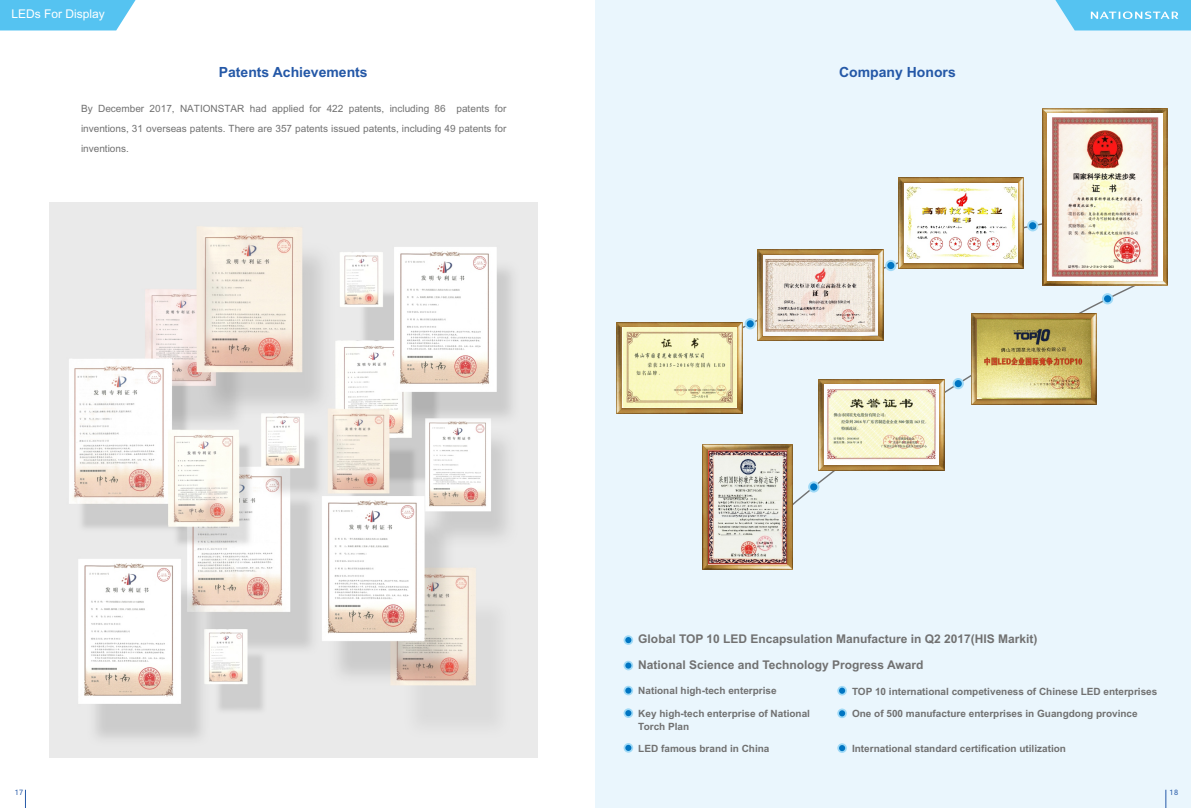
<style>
.page{position:relative;width:1191px;height:808px;background:#fff}
.page>*{position:absolute;margin:0;border:0;box-sizing:border-box;transform-origin:0 0}
.t1{font:700 14px "Arial";color:#2458a7}
.t2{font:700 12px "Arial";color:#717171}
.t3{font:12px "Arial";color:#fff}
.t4{font:700 10px/13.4px "Arial";color:#717171}
.t5{font:10px/20.1px "Arial Unicode MS";color:#717171;text-align:justify}
.t6{font:7px "Microsoft Ya Hei";color:#2458a7}
</style>
<div class="page">
<div style="left:595px;top:0;width:596px;height:808px;background:#eaf6fd"></div>
<svg style="left:1165px;top:790px;width:1px;height:18px"></svg>
<svg style="left:25px;top:790px;width:1px;height:18px"></svg>
<svg style="left:740px;top:286px;width:395px;height:267px"></svg>
<svg style="left:740px;top:213px;width:358px;height:168px"></svg>
<img style="left:757px;top:250px;width:126px;height:91px">
<img style="left:763px;top:255px;width:114px;height:80px">
<img style="left:1042px;top:108px;width:125px;height:178px">
<img style="left:1047px;top:113px;width:115px;height:168px">
<img style="left:898px;top:177px;width:125px;height:91px">
<img style="left:904px;top:183px;width:114px;height:80px">
<img style="left:616px;top:322px;width:126px;height:91px">
<img style="left:622px;top:328px;width:114px;height:79px">
<img style="left:971px;top:314px;width:125px;height:91px">
<img style="left:977px;top:319px;width:113px;height:80px">
<img style="left:819px;top:379px;width:125px;height:91px">
<img style="left:825px;top:385px;width:113px;height:79px">
<svg style="left:1102px;top:293px;width:11px;height:11px"></svg>
<div style="left:1104px;top:295px;width:7px;height:7px;background:#0075c2;border-radius:50%"></div>
<svg style="left:885px;top:260px;width:11px;height:11px"></svg>
<div style="left:887px;top:262px;width:7px;height:7px;background:#0075c2;border-radius:50%"></div>
<svg style="left:1027px;top:220px;width:11px;height:11px"></svg>
<div style="left:1029px;top:222px;width:7px;height:7px;background:#0075c2;border-radius:50%"></div>
<svg style="left:744px;top:318px;width:12px;height:11px"></svg>
<div style="left:746px;top:320px;width:8px;height:7px;background:#0075c2;border-radius:50%"></div>
<svg style="left:952px;top:378px;width:12px;height:11px"></svg>
<div style="left:954px;top:380px;width:7px;height:7px;background:#0075c2;border-radius:50%"></div>
<svg style="left:808px;top:481px;width:11px;height:11px"></svg>
<div style="left:810px;top:483px;width:7px;height:7px;background:#0075c2;border-radius:50%"></div>
<img style="left:702px;top:444px;width:90px;height:126px">
<img style="left:708px;top:450px;width:79px;height:114px">
<svg style="left:623px;top:661px;width:10px;height:9px"></svg>
<div style="left:625px;top:662px;width:6px;height:7px;background:#0075c2;border-radius:50%"></div>
<svg style="left:623px;top:743px;width:10px;height:10px"></svg>
<svg style="left:625px;top:745px;width:6px;height:6px"></svg>
<svg style="left:837px;top:743px;width:10px;height:10px"></svg>
<svg style="left:839px;top:745px;width:6px;height:6px"></svg>
<svg style="left:623px;top:708px;width:10px;height:10px"></svg>
<svg style="left:625px;top:710px;width:6px;height:6px"></svg>
<svg style="left:837px;top:708px;width:10px;height:10px"></svg>
<svg style="left:839px;top:710px;width:6px;height:6px"></svg>
<svg style="left:623px;top:686px;width:10px;height:9px"></svg>
<div style="left:625px;top:687px;width:6px;height:7px;background:#0075c2;border-radius:50%"></div>
<svg style="left:837px;top:686px;width:10px;height:9px"></svg>
<svg style="left:839px;top:688px;width:6px;height:6px"></svg>
<img style="left:50px;top:202px;width:488px;height:556px">
<svg style="left:623px;top:635px;width:10px;height:10px"></svg>
<svg style="left:625px;top:637px;width:6px;height:6px"></svg>
<svg style="left:0;top:0;width:136px;height:30px;background:#61c7f2"></svg>
<svg style="left:1055px;top:0;width:136px;height:30px;background:#69caf2"></svg>
<p class="t3" style="left:11px;top:10px;width:95px">LEDs For Display</p>
<h1 class="t1" style="left:219px;top:67px;width:150px">Patents Achievements</h1>
<h1 class="t1" style="left:839px;top:67px;width:118px">Company Honors</h1>
<p class="t5" style="left:81px;top:99px;width:427px">By December 2017, NATIONSTAR had applied for 422 patents, including 86 patents for inventions, 31 overseas patents. There are 357 patents issued patents, including 49 patents for inventions.</p>
<p class="t2" style="left:638px;top:634px;width:400px">Global TOP 10 LED Encapsulation Manufacture in Q2 2017(HIS Markit)</p>
<p class="t2" style="left:638px;top:660px;width:287px">National Science and Technology Progress Award</p>
<p class="t4" style="left:638px;top:685px;width:140px">National high-tech enterprise</p>
<p class="t4" style="left:852px;top:685px;width:307px">TOP 10 international competiveness of Chinese LED enterprises</p>
<p class="t4" style="left:638px;top:708px;width:173px">Key high-tech enterprise of National<br>Torch Plan</p>
<p class="t4" style="left:852px;top:708px;width:287px">One of 500 manufacture enterprises in Guangdong province</p>
<p class="t4" style="left:638px;top:742px;width:133px">LED famous brand in China</p>
<p class="t4" style="left:852px;top:743px;width:215px">International standard certification utilization</p>
<p class="t6" style="left:15px;top:789px;width:10px">17</p>
<p class="t6" style="left:1169px;top:789px;width:10px">18</p>
</div>
